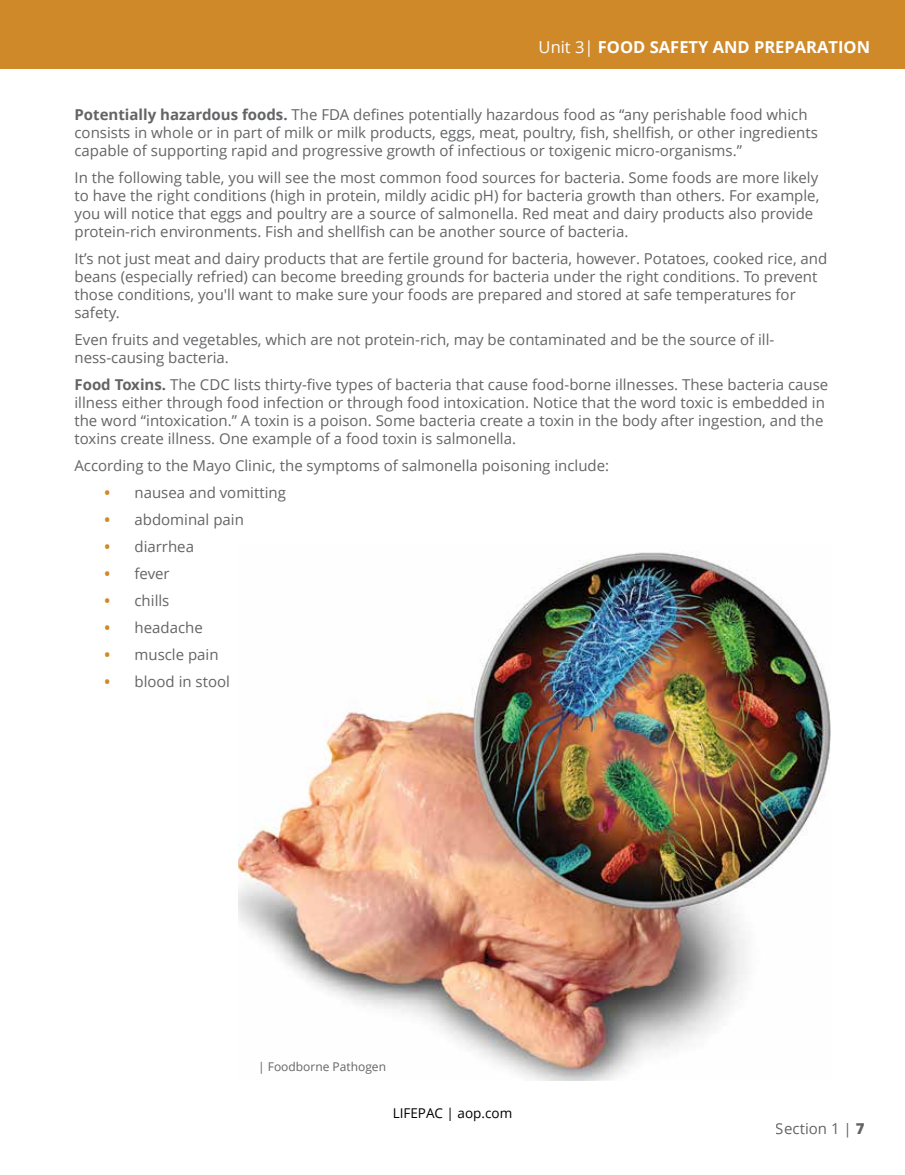
<style>
.page{position:relative;width:905px;height:1175px;background:#fff}
.page>*{position:absolute;margin:0;border:0;box-sizing:border-box;transform-origin:0 0}
.t1{font:700 16.5px "Open Sans";color:#fff}
.t2{font:15px/18px "Open Sans";color:#636466}
.t3{font:13.5px "Open Sans";color:#000}
.t4{font:12px "Open Sans";color:#636466}
.s1{font-weight:400}
.s2{font-weight:700}
.s3{font-weight:700;color:#cf8929}
.s4{font-weight:800}
</style>
<div class="page">
<img style="left:238px;top:552px;width:592px;height:528px">
<div style="left:0;top:0;width:904px;height:68px;background:#cf8929"></div>
<p class="t1" style="left:538px;top:35px;width:333px"><span class="s1">Unit 3|</span> FOOD SAFETY AND PREPARATION</p>
<p class="t2" style="left:74px;top:105px;width:744px"><span class="s2">Potentially hazardous foods.</span> The FDA defines potentially hazardous food as “any perishable food which consists in whole or in part of milk or milk products, eggs, meat, poultry, fish, shellfish, or other ingredients capable of supporting rapid and progressive growth of infectious or toxigenic micro-organisms.”</p>
<p class="t2" style="left:74px;top:168px;width:746px">In the following table, you will see the most common food sources for bacteria. Some foods are more likely to have the right conditions (high in protein, mildly acidic pH) for bacteria growth than others. For example, you will notice that eggs and poultry are a source of salmonella. Red meat and dairy products also provide protein-rich environments. Fish and shellfish can be another source of bacteria.</p>
<p class="t2" style="left:74px;top:249px;width:754px">It’s not just meat and dairy products that are fertile ground for bacteria, however. Potatoes, cooked rice, and beans (especially refried) can become breeding grounds for bacteria under the right conditions. To prevent those conditions, you'll want to make sure your foods are prepared and stored at safe temperatures for safety.</p>
<p class="t2" style="left:74px;top:330px;width:701px">Even fruits and vegetables, which are not protein-rich, may be contaminated and be the source of ill&shy;ness-causing bacteria.</p>
<p class="t2" style="left:74px;top:375px;width:755px"><span class="s2">Food Toxins.</span> The CDC lists thirty-five types of bacteria that cause food-borne illnesses. These bacteria cause illness either through food infection or through food intoxication. Notice that the word toxic is embedded in the word “intoxication.” A toxin is a poison. Some bacteria create a toxin in the body after ingestion, and the toxins create illness. One example of a food toxin is salmonella.</p>
<p class="t2" style="left:74px;top:456px;width:536px">According to the Mayo Clinic, the symptoms of salmonella poisoning include:</p>
<p class="t2" style="left:104px;top:483px;width:183px"><span class="s3">•</span> nausea and vomitting</p>
<p class="t2" style="left:104px;top:510px;width:141px"><span class="s3">•</span> abdominal pain</p>
<p class="t2" style="left:104px;top:537px;width:91px"><span class="s3">•</span> diarrhea</p>
<p class="t2" style="left:104px;top:564px;width:67px"><span class="s3">•</span> fever</p>
<p class="t2" style="left:104px;top:591px;width:66px"><span class="s3">•</span> chills</p>
<p class="t2" style="left:104px;top:618px;width:100px"><span class="s3">•</span> headache</p>
<p class="t2" style="left:104px;top:645px;width:116px"><span class="s3">•</span> muscle pain</p>
<p class="t2" style="left:104px;top:672px;width:127px"><span class="s3">•</span> blood in stool</p>
<p class="t4" style="left:258px;top:1058px;width:129px">| Foodborne Pathogen</p>
<p class="t3" style="left:392px;top:1103px;width:121px">LIFEPAC | aop.com</p>
<p class="t2" style="left:776px;top:1119px;width:90px">Section 1 | <span class="s4">7</span></p>
</div>
